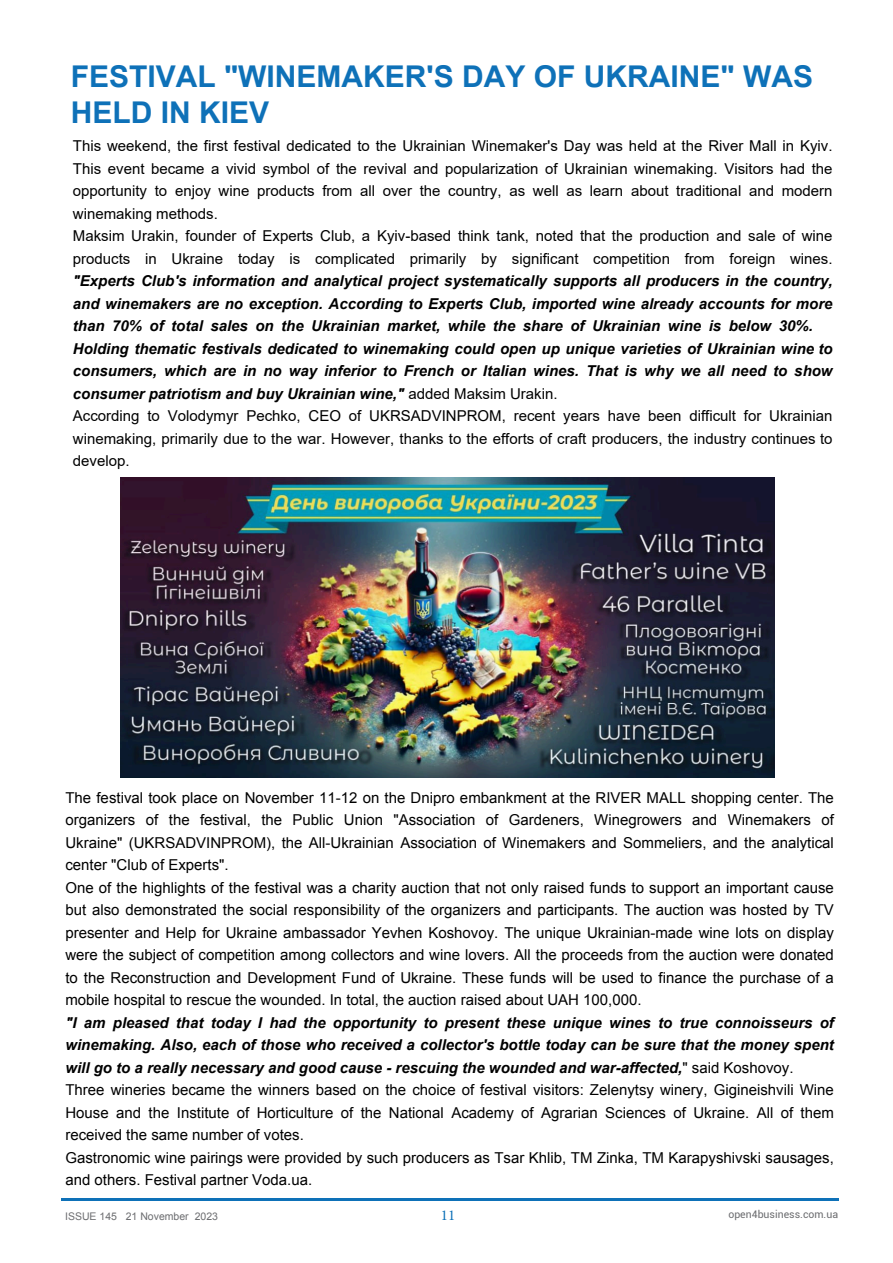
<style>
.page{position:relative;width:893px;height:1263px;background:#fff}
.page>*{position:absolute;margin:0;border:0;box-sizing:border-box;transform-origin:0 0}
.t1{font:700 30px/36px "Arial";color:#0e71b8}
.t2{font:15px/22.5px "Arial";color:#000}
.t3{font:italic 700 15px/22.5px "Arial";color:#000}
.t4{font:15px "Minion Pro";color:#0e71b8}
.t5{font:10.5px "Arial";color:#6c6d70}
.t6{font:10.5px "Roboto";color:#6c6d70}
.s1{font-weight:400;font-style:normal}
.s2{font-weight:700;font-style:italic}
</style>
<div class="page">
<hr style="left:61px;top:1198px;width:778px;height:3px;background:#0e71b8">
<img style="left:120px;top:478px;width:655px;height:299px">
<h1 class="t1" style="left:71px;top:58px;width:744px">FESTIVAL "WINEMAKER'S DAY OF UKRAINE" WAS<br>HELD IN KIEV</h1>
<p class="t2" style="left:73px;top:135px;width:761px">This weekend, the first festival dedicated to the Ukrainian Winemaker's Day was held at the River Mall in Kyiv.<br>This event became a vivid symbol of the revival and popularization of Ukrainian winemaking. Visitors had the opportunity to enjoy wine products from all over the country, as well as learn about traditional and modern winemaking methods.<br>Maksim Urakin, founder of Experts Club, a Kyiv-based think tank, noted that the production and sale of wine products in Ukraine today is complicated primarily by significant competition from foreign wines.</p>
<p class="t3" style="left:73px;top:270px;width:761px">"Experts Club's information and analytical project systematically supports all producers in the country, and winemakers are no exception. According to Experts Club, imported wine already accounts for more than 70% of total sales on the Ukrainian market, while the share of Ukrainian wine is below 30%.<br>Holding thematic festivals dedicated to winemaking could open up unique varieties of Ukrainian wine to consumers, which are in no way inferior to French or Italian wines. That is why we all need to show consumer patriotism and buy Ukrainian wine," <span class="s1">added Maksim Urakin.<br>According to Volodymyr Pechko, CEO of UKRSADVINPROM, recent years have been difficult for Ukrainian winemaking, primarily due to the war. However, thanks to the efforts of craft producers, the industry continues to develop.</span></p>
<p class="t2" style="left:65px;top:786px;width:770px">The festival took place on November 11-12 on the Dnipro embankment at the RIVER MALL shopping center. The organizers of the festival, the Public Union "Association of Gardeners, Winegrowers and Winemakers of Ukraine" (UKRSADVINPROM), the All-Ukrainian Association of Winemakers and Sommeliers, and the analytical center "Club of Experts".<br>One of the highlights of the festival was a charity auction that not only raised funds to support an important cause but also demonstrated the social responsibility of the organizers and participants. The auction was hosted by TV presenter and Help for Ukraine ambassador Yevhen Koshovoy. The unique Ukrainian-made wine lots on display were the subject of competition among collectors and wine lovers. All the proceeds from the auction were donated to the Reconstruction and Development Fund of Ukraine. These funds will be used to finance the purchase of a mobile hospital to rescue the wounded. In total, the auction raised about UAH 100,000.</p>
<p class="t2" style="left:65px;top:1011px;width:770px"><span class="s2">"I am pleased that today I had the opportunity to present these unique wines to true connoisseurs of winemaking. Also, each of those who received a collector's bottle today can be sure that the money spent will go to a really necessary and good cause - rescuing the wounded and war-affected,</span>" said Koshovoy.<br>Three wineries became the winners based on the choice of festival visitors: Zelenytsy winery, Gigineishvili Wine House and the Institute of Horticulture of the National Academy of Agrarian Sciences of Ukraine. All of them received the same number of votes.<br>Gastronomic wine pairings were provided by such producers as Tsar Khlib, TM Zinka, TM Karapyshivski sausages, and others. Festival partner Voda.ua.</p>
<p class="t5" style="left:65px;top:1210px;width:154px">ISSUE 145 21 November 2023</p>
<p class="t4" style="left:441px;top:1205px;width:16px">11</p>
<p class="t6" style="left:728px;top:1207px;width:111px">open4business.com.ua</p>
</div>
